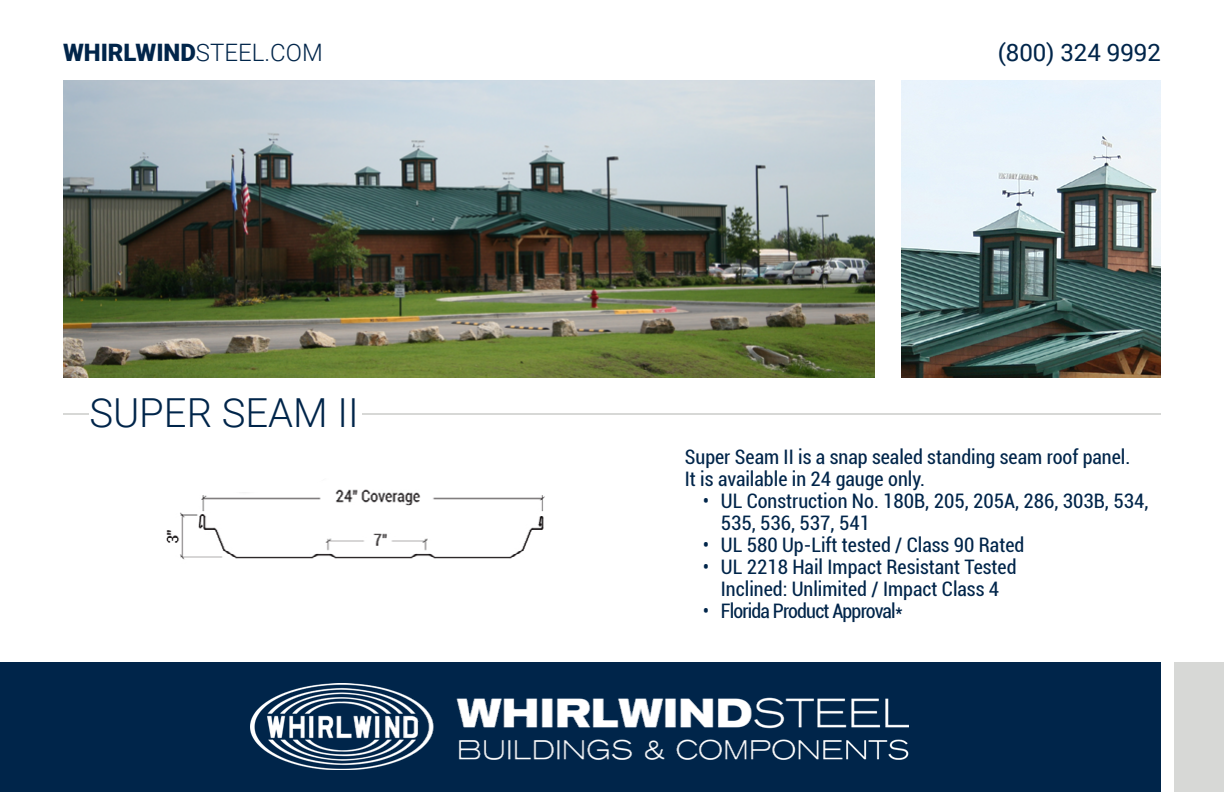
<style>
.page{position:relative;width:1224px;height:792px;background:#fff}
.page>*{position:absolute;margin:0;border:0;box-sizing:border-box;transform-origin:0 0}
.t1{font:300 40px "Roboto";color:#00254a}
.t2{font:900 24px "Roboto";color:#00254a}
.t3{font:24px "Roboto";color:#00254a}
.t4{font:condensed 20px/22px "Roboto";color:#00254a}
.t5{font:condensed 20px "Roboto";letter-spacing:-.04em;color:#00254a}
.s1{font-weight:300}
</style>
<div class="page">
<div style="left:0;top:662px;width:1161px;height:130px;background:#00254a"></div>
<div style="left:1174px;top:662px;width:50px;height:130px;background:#d7d8d6"></div>
<img style="left:251px;top:683px;width:657px;height:87px">
<img style="left:63px;top:81px;width:812px;height:297px">
<img style="left:902px;top:81px;width:259px;height:297px">
<hr style="left:63px;top:413px;width:1098px;height:2px;background:#d7d8d6">
<div style="left:89px;top:385px;width:273px;height:42px;background:#fff"></div>
<img style="left:166px;top:489px;width:379px;height:71px">
<p class="t2" style="left:63px;top:36px;width:261px">WHIRLWIND<span class="s1">STEEL.COM</span></p>
<p class="t3" style="left:998px;top:36px;width:165px">(800) 324 9992</p>
<h1 class="t1" style="left:89px;top:385px;width:271px">SUPER SEAM II</h1>
<p class="t4" style="left:685px;top:445px;width:447px">Super Seam II is a snap sealed standing seam roof panel.<br>It is available in 24 gauge only.</p>
<p class="t4" style="left:721px;top:489px;width:429px;text-indent:-18px">• UL Construction No. 180B, 205, 205A, 286, 303B, 534,<br>535, 536, 537, 541</p>
<p class="t4" style="left:703px;top:533px;width:323px">• UL 580 Up-Lift tested / Class 90 Rated</p>
<p class="t4" style="left:703px;top:555px;width:315px;text-align:center">• UL 2218 Hail Impact Resistant Tested<br>Inclined: Unlimited / Impact Class 4</p>
<p class="t5" style="left:703px;top:597px;width:201px">• Florida Product Approval*</p>
</div>
